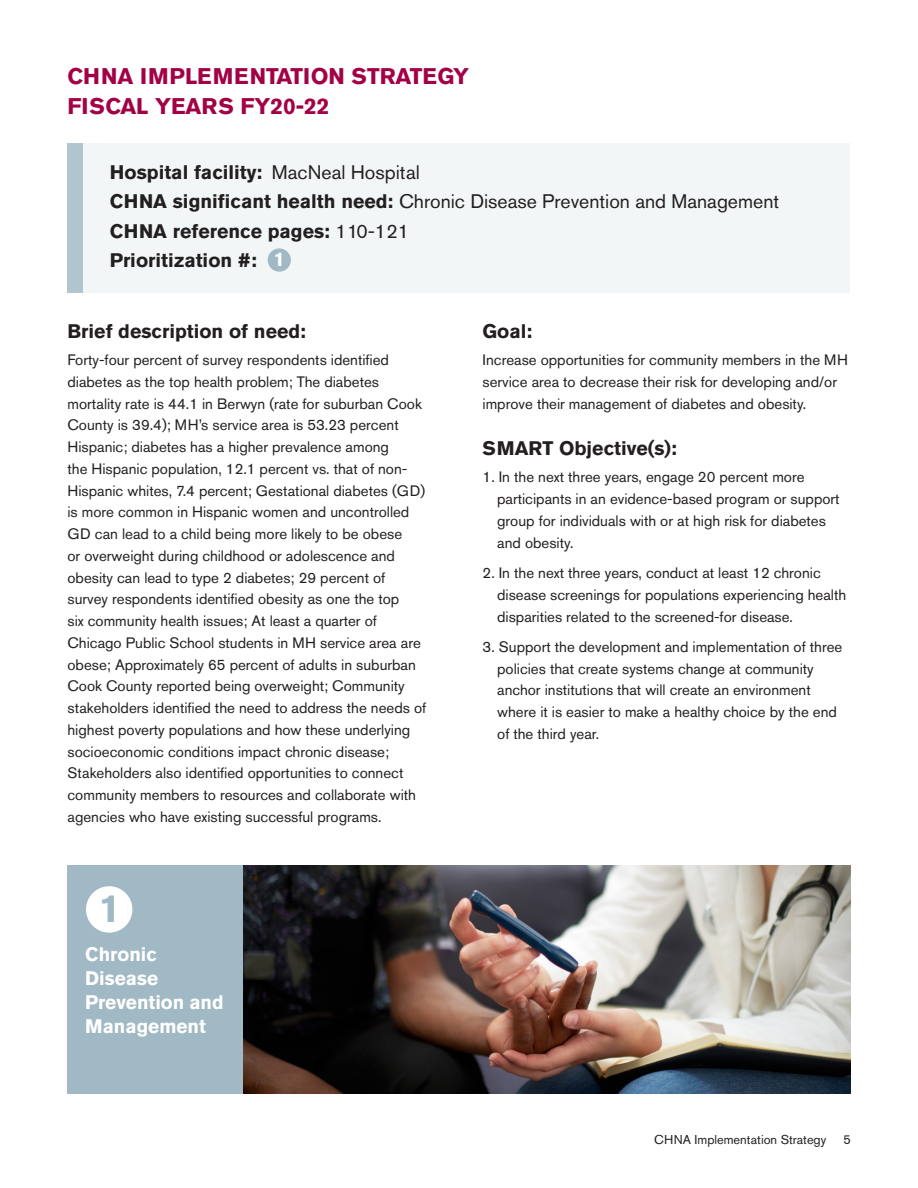
<style>
.page{position:relative;width:918px;height:1188px;background:#fff}
.page>*{position:absolute;margin:0;border:0;box-sizing:border-box;transform-origin:0 0}
.FACT_HEADERS{font:700 39px "Akzidenz Grotesk Pro";color:#a1b9c5}
.t1{font:700 22.5px "Akzidenz Grotesk Pro";color:#a30146}
.FACT_HEADERS-2{font:700 19.5px "Akzidenz Grotesk Pro";color:#231f20}
.FACT_HEADERS-3{font:19.5px "Akzidenz Grotesk Pro";color:#231f20}
.FACT_HEADERS-4{font:700 19.5px/24px "Akzidenz Grotesk Pro";color:#fff}
.TEXT{font:15px/21.8px "Akzidenz Grotesk Pro";color:#231f20}
.FACTS{font:15px/21.8px "Akzidenz Grotesk Pro";color:#231f20}
.t2{font:12.75px "Akzidenz Grotesk Pro";color:#231f20}
.s1{font-weight:400}
.s2{font-weight:700}
</style>
<div class="page">
<div style="left:68px;top:144px;width:782px;height:149px;background:#f2f6f7"></div>
<div style="left:268px;top:248px;width:23px;height:24px;background:#a1b9c5;border-radius:50%"></div>
<div style="left:68px;top:144px;width:15px;height:149px;background:#b1c5cf"></div>
<img style="left:243px;top:865px;width:607px;height:229px">
<div style="left:68px;top:865px;width:175px;height:229px;background:#a1b9c5"></div>
<div style="left:86px;top:886px;width:46px;height:47px;background:#fff;border-radius:50%"></div>
<p class="t1" style="left:68px;top:62px;width:403px">CHNA IMPLEMENTATION STRATEGY</p>
<p class="t1" style="left:68px;top:91px;width:263px">FISCAL YEARS FY20-22</p>
<p class="FACT_HEADERS-2" style="left:110px;top:160px;width:311px">Hospital facility: <span class="s1">MacNeal Hospital</span></p>
<p class="FACT_HEADERS-3" style="left:110px;top:189px;width:671px"><span class="s2">CHNA significant health need:</span> Chronic Disease Prevention and Management</p>
<p class="FACT_HEADERS-2" style="left:110px;top:218px;width:301px">CHNA reference pages: <span class="s1">110-121</span></p>
<p class="FACT_HEADERS-2" style="left:110px;top:248px;width:148px">Prioritization #:</p>
<p class="FACT_HEADERS-4" style="left:274px;top:247px;width:12px">1</p>
<p class="FACT_HEADERS-2" style="left:68px;top:319px;width:240px">Brief description of need:</p>
<p class="TEXT" style="left:68px;top:349px;width:360px">Forty-four percent of survey respondents identified diabetes as the top health problem; The diabetes mortality rate is 44.1 in Berwyn (rate for suburban Cook County is 39.4); MH’s service area is 53.23 percent Hispanic; diabetes has a higher prevalence among<br>the Hispanic population, 12.1 percent vs. that of non-Hispanic whites, 7.4 percent; Gestational diabetes (GD) is more common in Hispanic women and uncontrolled GD can lead to a child being more likely to be obese<br>or overweight during childhood or adolescence and obesity can lead to type 2 diabetes; 29 percent of survey respondents identified obesity as one the top<br>six community health issues; At least a quarter of Chicago Public School students in MH service area are obese; Approximately 65 percent of adults in suburban Cook County reported being overweight; Community stakeholders identified the need to address the needs of highest poverty populations and how these underlying socioeconomic conditions impact chronic disease; Stakeholders also identified opportunities to connect community members to resources and collaborate with agencies who have existing successful programs.</p>
<p class="FACT_HEADERS" style="left:99px;top:883px;width:23px">1</p>
<p class="FACT_HEADERS-4" style="left:85px;top:942px;width:140px">Chronic<br>Disease<br>Prevention and<br>Management</p>
<p class="FACT_HEADERS-2" style="left:483px;top:319px;width:51px">Goal:</p>
<p class="TEXT" style="left:483px;top:349px;width:367px">Increase opportunities for community members in the MH service area to decrease their risk for developing and/or improve their management of diabetes and obesity.</p>
<p class="FACT_HEADERS-2" style="left:483px;top:436px;width:196px">SMART Objective(s):</p>
<p class="FACTS" style="left:497px;top:466px;width:344px;text-indent:-15px">1. In the next three years, engage 20 percent more participants in an evidence-based program or support group for individuals with or at high risk for diabetes and obesity.</p>
<p class="FACTS" style="left:497px;top:562px;width:351px;text-indent:-15px">2. In the next three years, conduct at least 12 chronic disease screenings for populations experiencing health disparities related to the screened-for disease.</p>
<p class="FACTS" style="left:497px;top:636px;width:347px;text-indent:-15px">3. Support the development and implementation of three policies that create systems change at community anchor institutions that will create an environment where it is easier to make a healthy choice by the end of the third year.</p>
<p class="t2" style="left:654px;top:1131px;width:174px">CHNA Implementation Strategy</p>
<p class="t2" style="left:844px;top:1131px;width:9px">5</p>
</div>
